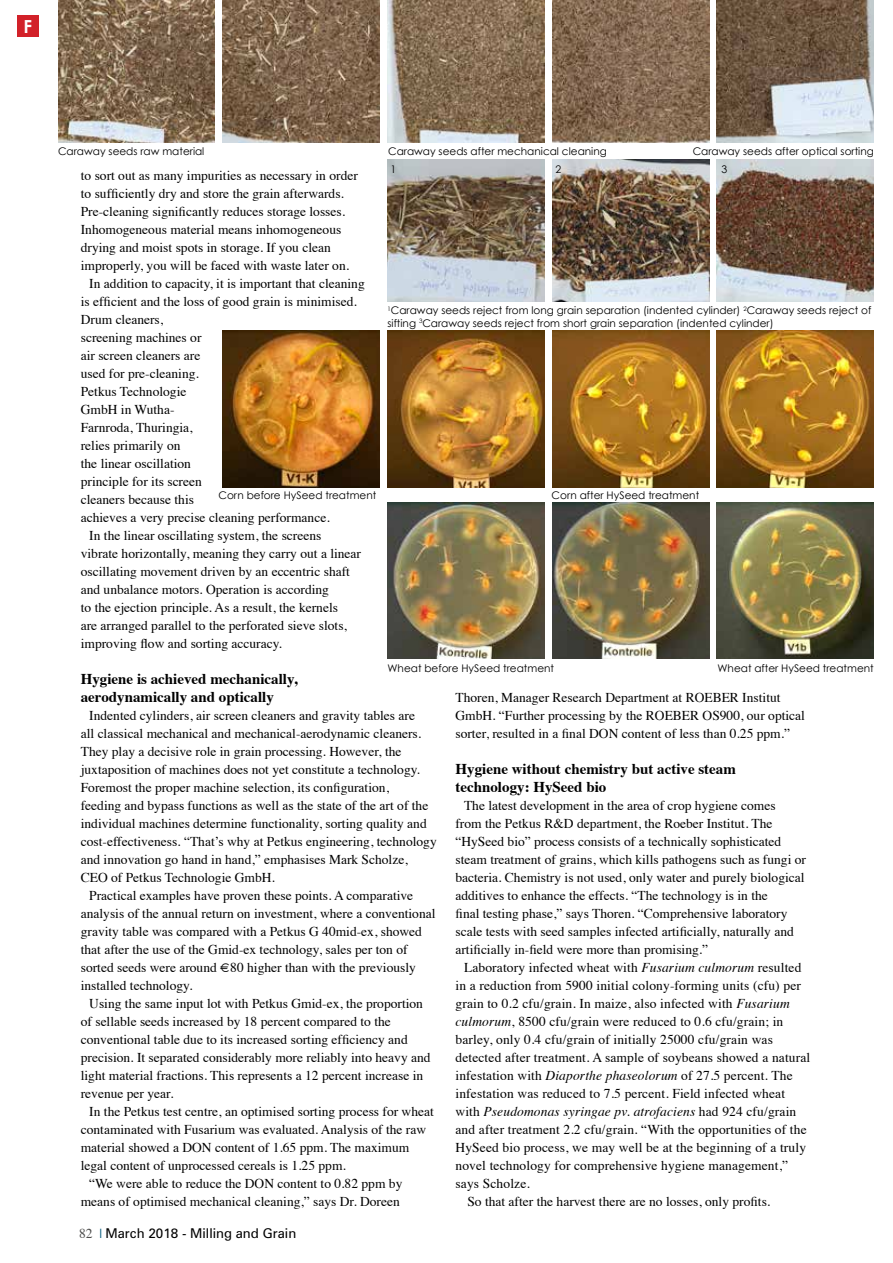
<style>
.page{position:relative;width:893px;height:1263px;background:#fff}
.page>*{position:absolute;margin:0;border:0;box-sizing:border-box;transform-origin:0 0}
.t1{font:700 18px "Century Gothic";color:#fff}
.t2{font:700 15px/18px "Times";color:#000}
.t3{font:13.5px/18px "Times";color:#000}
.t4{font:italic 13.5px "Times";letter-spacing:.01em;color:#000}
.t5{font:13.5px "Zurich BT";color:#000}
.t6{font:10.5px/12.6px "Century Gothic";color:#000}
.s1{font-style:italic}
.s2{font-style:normal}
.s3{font-family:"Times";color:#4d4d4c}
.s4{font-family:"Times";color:#00587c}
</style>
<div class="page">
<img style="left:552px;top:160px;width:157px;height:142px">
<img style="left:387px;top:160px;width:157px;height:142px">
<img style="left:552px;top:502px;width:157px;height:157px">
<img style="left:717px;top:0;width:157px;height:142px">
<img style="left:552px;top:0;width:157px;height:142px">
<img style="left:223px;top:0;width:157px;height:142px">
<img style="left:58px;top:0;width:157px;height:142px">
<img style="left:387px;top:0;width:157px;height:142px">
<img style="left:717px;top:160px;width:157px;height:142px">
<img style="left:552px;top:331px;width:157px;height:157px">
<img style="left:717px;top:331px;width:157px;height:157px">
<img style="left:387px;top:331px;width:157px;height:157px">
<img style="left:223px;top:331px;width:157px;height:157px">
<img style="left:717px;top:502px;width:157px;height:157px">
<img style="left:387px;top:502px;width:157px;height:157px">
<div style="left:17px;top:16px;width:22px;height:21px;background:#d22129"></div>
<h1 class="t1" style="left:24px;top:15px;width:10px">F</h1>
<p class="t6" style="left:58px;top:144px;width:148px">Caraway seeds raw material</p>
<p class="t6" style="left:388px;top:144px;width:220px">Caraway seeds after mechanical cleaning</p>
<p class="t6" style="left:693px;top:144px;width:183px">Caraway seeds after optical sorting</p>
<p class="t6" style="left:390px;top:163px;width:7px">1</p>
<p class="t6" style="left:555px;top:163px;width:7px">2</p>
<p class="t6" style="left:721px;top:163px;width:7px">3</p>
<p class="t3" style="left:81px;top:165px;width:279px">to sort out as many impurities as necessary in order</p>
<p class="t3" style="left:81px;top:183px;width:265px">to sufficiently dry and store the grain afterwards.</p>
<p class="t3" style="left:81px;top:201px;width:266px">Pre-cleaning significantly reduces storage losses.</p>
<p class="t3" style="left:81px;top:219px;width:262px">Inhomogeneous material means inhomogeneous</p>
<p class="t3" style="left:81px;top:237px;width:252px">drying and moist spots in storage. If you clean</p>
<p class="t3" style="left:81px;top:255px;width:270px">improperly, you will be faced with waste later on.</p>
<p class="t3" style="left:89px;top:273px;width:277px">In addition to capacity, it is important that cleaning</p>
<p class="t3" style="left:81px;top:291px;width:277px">is efficient and the loss of good grain is minimised.</p>
<p class="t3" style="left:81px;top:309px;width:84px">Drum cleaners,</p>
<p class="t3" style="left:81px;top:327px;width:122px">screening machines or</p>
<p class="t3" style="left:81px;top:345px;width:121px">air screen cleaners are</p>
<p class="t3" style="left:81px;top:363px;width:120px">used for pre-cleaning.</p>
<p class="t3" style="left:81px;top:381px;width:107px">Petkus Technologie</p>
<p class="t3" style="left:81px;top:399px;width:95px">GmbH in Wutha-</p>
<p class="t3" style="left:81px;top:417px;width:113px">Farnroda, Thuringia,</p>
<p class="t3" style="left:81px;top:435px;width:101px">relies primarily on</p>
<p class="t3" style="left:81px;top:453px;width:112px">the linear oscillation</p>
<p class="t3" style="left:81px;top:471px;width:123px">principle for its screen</p>
<p class="t3" style="left:81px;top:489px;width:115px">cleaners because this</p>
<p class="t3" style="left:81px;top:507px;width:250px">achieves a very precise cleaning performance.</p>
<p class="t3" style="left:89px;top:525px;width:234px">In the linear oscillating system, the screens</p>
<p class="t3" style="left:81px;top:543px;width:282px">vibrate horizontally, meaning they carry out a linear</p>
<p class="t3" style="left:81px;top:561px;width:271px">oscillating movement driven by an eccentric shaft</p>
<p class="t3" style="left:81px;top:579px;width:250px">and unbalance motors. Operation is according</p>
<p class="t3" style="left:81px;top:597px;width:259px">to the ejection principle. As a result, the kernels</p>
<p class="t3" style="left:81px;top:615px;width:268px">are arranged parallel to the perforated sieve slots,</p>
<p class="t3" style="left:81px;top:633px;width:203px">improving flow and sorting accuracy.</p>
<p class="t2" style="left:81px;top:668px;width:218px">Hygiene is achieved mechanically, aerodynamically and optically</p>
<p class="t3" style="left:89px;top:705px;width:327px">Indented cylinders, air screen cleaners and gravity tables are</p>
<p class="t3" style="left:81px;top:723px;width:342px">all classical mechanical and mechanical-aerodynamic cleaners.</p>
<p class="t3" style="left:81px;top:741px;width:322px">They play a decisive role in grain processing. However, the</p>
<p class="t3" style="left:81px;top:759px;width:341px">juxtaposition of machines does not yet constitute a technology.</p>
<p class="t3" style="left:81px;top:777px;width:310px">Foremost the proper machine selection, its configuration,</p>
<p class="t3" style="left:81px;top:795px;width:349px">feeding and bypass functions as well as the state of the art of the</p>
<p class="t3" style="left:81px;top:813px;width:347px">individual machines determine functionality, sorting quality and</p>
<p class="t3" style="left:81px;top:831px;width:357px">cost-effectiveness. “That’s why at Petkus engineering, technology</p>
<p class="t3" style="left:81px;top:849px;width:328px">and innovation go hand in hand,” emphasises Mark Scholze,</p>
<p class="t3" style="left:81px;top:867px;width:196px">CEO of Petkus Technologie GmbH.</p>
<p class="t3" style="left:89px;top:885px;width:325px">Practical examples have proven these points. A comparative</p>
<p class="t3" style="left:81px;top:903px;width:356px">analysis of the annual return on investment, where a conventional</p>
<p class="t3" style="left:81px;top:921px;width:343px">gravity table was compared with a Petkus G 40mid-ex, showed</p>
<p class="t3" style="left:81px;top:939px;width:328px">that after the use of the Gmid-ex technology, sales per ton of</p>
<p class="t3" style="left:81px;top:957px;width:337px">sorted seeds were around €80 higher than with the previously</p>
<p class="t3" style="left:81px;top:975px;width:113px">installed technology.</p>
<p class="t3" style="left:89px;top:993px;width:335px">Using the same input lot with Petkus Gmid-ex, the proportion</p>
<p class="t3" style="left:81px;top:1011px;width:312px">of sellable seeds increased by 18 percent compared to the</p>
<p class="t3" style="left:81px;top:1029px;width:328px">conventional table due to its increased sorting efficiency and</p>
<p class="t3" style="left:81px;top:1047px;width:351px">precision. It separated considerably more reliably into heavy and</p>
<p class="t3" style="left:81px;top:1065px;width:344px">light material fractions. This represents a 12 percent increase in</p>
<p class="t3" style="left:81px;top:1083px;width:94px">revenue per year.</p>
<p class="t3" style="left:89px;top:1101px;width:346px">In the Petkus test centre, an optimised sorting process for wheat</p>
<p class="t3" style="left:81px;top:1119px;width:347px">contaminated with Fusarium was evaluated. Analysis of the raw</p>
<p class="t3" style="left:81px;top:1137px;width:330px">material showed a DON content of 1.65 ppm. The maximum</p>
<p class="t3" style="left:81px;top:1155px;width:267px">legal content of unprocessed cereals is 1.25 ppm.</p>
<p class="t3" style="left:89px;top:1173px;width:315px">“We were able to reduce the DON content to 0.82 ppm by</p>
<p class="t3" style="left:81px;top:1191px;width:321px">means of optimised mechanical cleaning,” says Dr. Doreen</p>
<p class="t6" style="left:387px;top:304px;width:485px"><sup>1</sup>Caraway seeds reject from long grain separation (indented cylinder) <sup>2</sup>Caraway seeds reject of sifting <sup>3</sup>Caraway seeds reject from short grain separation (indented cylinder)</p>
<p class="t6" style="left:219px;top:488px;width:159px">Corn before HySeed treatment</p>
<p class="t6" style="left:552px;top:488px;width:149px">Corn after HySeed treatment</p>
<p class="t6" style="left:387px;top:662px;width:168px">Wheat before HySeed treatment</p>
<p class="t6" style="left:717px;top:662px;width:158px">Wheat after HySeed treatment</p>
<p class="t3" style="left:455px;top:687px;width:351px">Thoren, Manager Research Department at ROEBER Institut<br>GmbH. “Further processing by the ROEBER OS900, our optical sorter, resulted in a final DON content of less than 0.25 ppm.”</p>
<p class="t2" style="left:455px;top:758px;width:282px">Hygiene without chemistry but active steam technology: HySeed bio</p>
<p class="t3" style="left:455px;top:795px;width:352px;text-indent:9px">The latest development in the area of crop hygiene comes<br>from the Petkus R&amp;D department, the Roeber Institut. The “HySeed bio” process consists of a technically sophisticated steam treatment of grains, which kills pathogens such as fungi or bacteria. Chemistry is not used, only water and purely biological additives to enhance the effects. “The technology is in the<br>final testing phase,” says Thoren. “Comprehensive laboratory scale tests with seed samples infected artificially, naturally and artificially in-field were more than promising.”</p>
<p class="t3" style="left:464px;top:957px;width:339px">Laboratory infected wheat with <span class="s1">Fusarium culmorum</span> resulted</p>
<p class="t3" style="left:455px;top:975px;width:347px">in a reduction from 5900 initial colony-forming units (cfu) per</p>
<p class="t3" style="left:455px;top:993px;width:336px">grain to 0.2 cfu/grain. In maize, also infected with <span class="s1">Fusarium</span></p>
<p class="t3" style="left:455px;top:1011px;width:329px"><span class="s1">culmorum</span>, 8500 cfu/grain were reduced to 0.6 cfu/grain; in</p>
<p class="t3" style="left:455px;top:1029px;width:319px">barley, only 0.4 cfu/grain of initially 25000 cfu/grain was</p>
<p class="t3" style="left:455px;top:1047px;width:356px">detected after treatment. A sample of soybeans showed a natural</p>
<p class="t3" style="left:455px;top:1065px;width:339px">infestation with <span class="s1">Diaporthe phaseolorum</span> of 27.5 percent. The</p>
<p class="t3" style="left:455px;top:1083px;width:331px">infestation was reduced to 7.5 percent. Field infected wheat</p>
<p class="t4" style="left:455px;top:1100px;width:342px"><span class="s2">with</span> Pseudomonas syringae pv. atrofaciens <span class="s2">had 924 cfu/grain</span></p>
<p class="t3" style="left:455px;top:1119px;width:353px">and after treatment 2.2 cfu/grain. “With the opportunities of the</p>
<p class="t3" style="left:455px;top:1137px;width:352px">HySeed bio process, we may well be at the beginning of a truly</p>
<p class="t3" style="left:455px;top:1155px;width:334px">novel technology for comprehensive hygiene management,”</p>
<p class="t3" style="left:455px;top:1173px;width:76px">says Scholze.</p>
<p class="t3" style="left:467px;top:1191px;width:304px">So that after the harvest there are no losses, only profits.</p>
<p class="t5" style="left:79px;top:1225px;width:219px"><span class="s3">82</span> <span class="s4">|</span> March 2018 - Milling and Grain</p>
</div>
